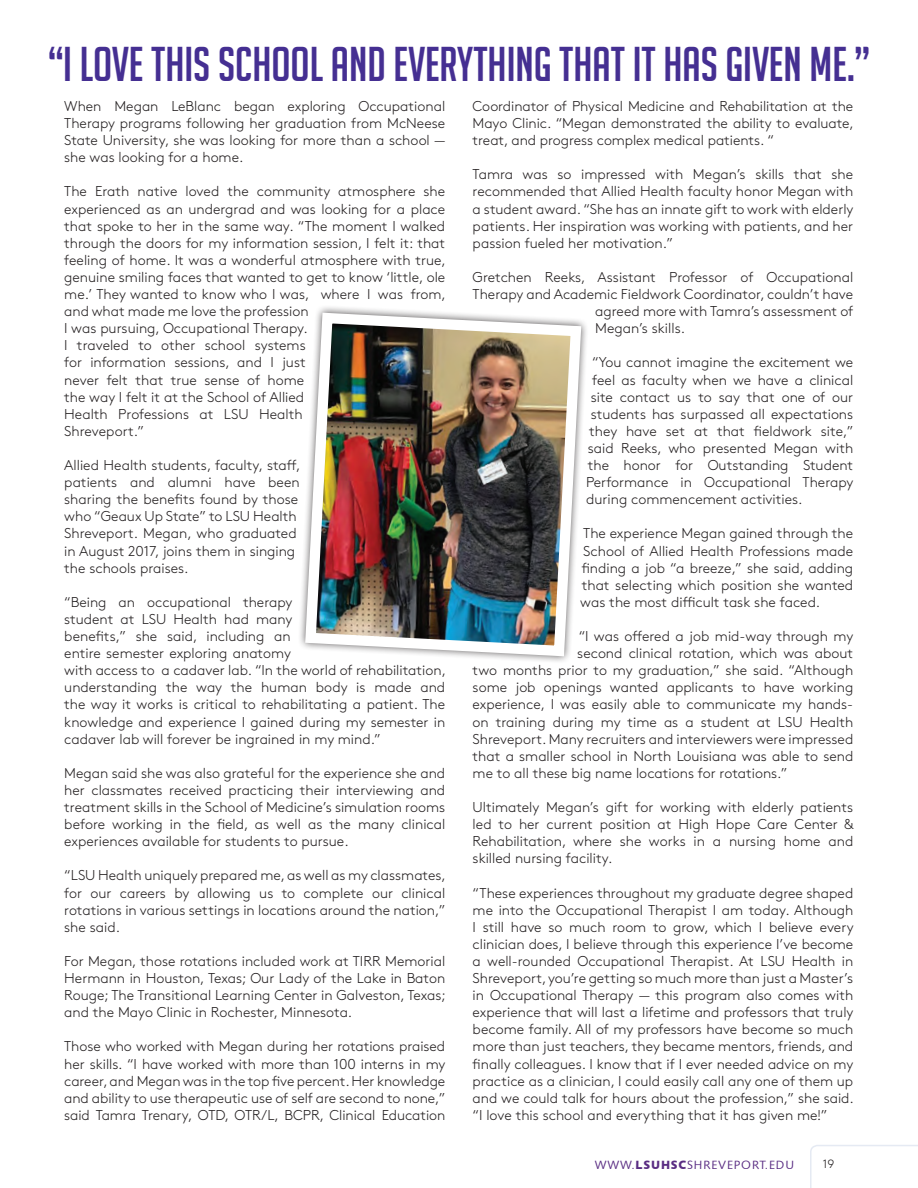
<style>
.page{position:relative;width:918px;height:1188px;background:#fff}
.page>*{position:absolute;margin:0;border:0;box-sizing:border-box;transform-origin:0 0}
.t1{font:47.7px "Big Noodle Titling";color:#452f92}
.t2{font:300 14.25px/17.1px "Brown Std";color:#231f20;text-align:justify}
.t3{font:12px "Humanist 531 BT Roman A";letter-spacing:.07em;color:#5a2d83}
.t4{font:300 12px "Brown Std";color:#231f20}
.s1{font-family:"Humanist 531 BT Black A"}
</style>
<div class="page">
<img style="left:300px;top:307px;width:286px;height:355px">
<svg style="left:810px;top:1145px;width:108px;height:43px"></svg>
<h1 class="t1" style="left:48px;top:38px;width:823px">“I LOVE THIS SCHOOL AND EVERYTHING THAT IT HAS GIVEN ME.”</h1>
<p class="t2" style="left:64px;top:98px;width:383px">When Megan LeBlanc began exploring Occupational Therapy programs following her graduation from McNeese State University, she was looking for more than a school — she was looking for a home.</p>
<p class="t2" style="left:64px;top:183px;width:383px;text-align:left">The Erath native loved the community atmosphere she experienced as an undergrad and was looking for a place that spoke to her in the same way. “The moment I walked through the doors for my information session, I felt it: that feeling of home. It was a wonderful atmosphere with true, genuine smiling faces that wanted to get to know ‘little, ole me.’ They wanted to know who I was, where I was from, and what made me love the profession<br>I was pursuing, Occupational Therapy.<br>I traveled to other school systems<br>for information sessions, and I just<br>never felt that true sense of home<br>the way I felt it at the School of Allied<br>Health Professions at LSU Health<br>Shreveport.”</p>
<p class="t2" style="left:64px;top:457px;width:238px;text-align:left">Allied Health students, faculty, staff, patients and alumni have been sharing the benefits found by those who “Geaux Up State” to LSU Health Shreveport. Megan, who graduated in August 2017, joins them in singing the schools praises.</p>
<p class="t2" style="left:64px;top:594px;width:383px;text-align:left">“Being an occupational therapy<br>student at LSU Health had many<br>benefits,” she said, including an<br>entire semester exploring anatomy<br>with access to a cadaver lab. “In the world of rehabilitation, understanding the way the human body is made and the way it works is critical to rehabilitating a patient. The knowledge and experience I gained during my semester in cadaver lab will forever be ingrained in my mind.”</p>
<p class="t2" style="left:64px;top:765px;width:383px">Megan said she was also grateful for the experience she and her classmates received practicing their interviewing and treatment skills in the School of Medicine’s simulation rooms before working in the field, as well as the many clinical experiences available for students to pursue.</p>
<p class="t2" style="left:64px;top:867px;width:383px">“LSU Health uniquely prepared me, as well as my classmates, for our careers by allowing us to complete our clinical rotations in various settings in locations around the nation,” she said.</p>
<p class="t2" style="left:64px;top:953px;width:383px">For Megan, those rotations included work at TIRR Memorial Hermann in Houston, Texas; Our Lady of the Lake in Baton Rouge; The Transitional Learning Center in Galveston, Texas; and the Mayo Clinic in Rochester, Minnesota.</p>
<p class="t2" style="left:64px;top:1038px;width:383px">Those who worked with Megan during her rotations praised her skills. “I have worked with more than 100 interns in my career, and Megan was in the top five percent. Her knowledge and ability to use therapeutic use of self are second to none,” said Tamra Trenary, OTD, OTR/L, BCPR, Clinical Education</p>
<p class="t2" style="left:473px;top:98px;width:383px">Coordinator of Physical Medicine and Rehabilitation at the Mayo Clinic. “Megan demonstrated the ability to evaluate, treat, and progress complex medical patients. “</p>
<p class="t2" style="left:473px;top:166px;width:382px">Tamra was so impressed with Megan’s skills that she recommended that Allied Health faculty honor Megan with a student award. “She has an innate gift to work with elderly patients. Her inspiration was working with patients, and her passion fueled her motivation.”</p>
<p class="t2" style="left:473px;top:269px;width:382px">Gretchen Reeks, Assistant Professor of Occupational</p>
<p class="t2" style="left:473px;top:286px;width:382px">Therapy and Academic Fieldwork Coordinator, couldn’t have</p>
<p class="t2" style="left:595px;top:303px;width:260px">agreed more with Tamra’s assessment of</p>
<p class="t2" style="left:595px;top:320px;width:91px">Megan’s skills.</p>
<p class="t2" style="left:592px;top:354px;width:263px">“You cannot imagine the excitement we</p>
<p class="t2" style="left:592px;top:371px;width:263px">feel as faculty when we have a clinical</p>
<p class="t2" style="left:591px;top:388px;width:264px">site contact us to say that one of our</p>
<p class="t2" style="left:591px;top:406px;width:264px">students has surpassed all expectations</p>
<p class="t2" style="left:589px;top:423px;width:265px">they have set at that fieldwork site,”</p>
<p class="t2" style="left:588px;top:440px;width:267px">said Reeks, who presented Megan with</p>
<p class="t2" style="left:588px;top:457px;width:267px">the honor for Outstanding Student</p>
<p class="t2" style="left:586px;top:474px;width:269px">Performance in Occupational Therapy</p>
<p class="t2" style="left:586px;top:491px;width:218px">during commencement activities.</p>
<p class="t2" style="left:580px;top:525px;width:275px">The experience Megan gained through the School of Allied Health Professions made finding a job “a breeze,” she said, adding that selecting which position she wanted was the most difficult task she faced.</p>
<p class="t2" style="left:579px;top:628px;width:276px">“I was offered a job mid-way through my</p>
<p class="t2" style="left:577px;top:645px;width:278px">second clinical rotation, which was about</p>
<p class="t2" style="left:473px;top:662px;width:382px">two months prior to my graduation,” she said. “Although</p>
<p class="t2" style="left:473px;top:679px;width:382px">some job openings wanted applicants to have working</p>
<p class="t2" style="left:473px;top:696px;width:382px">experience, I was easily able to communicate my hands-</p>
<p class="t2" style="left:473px;top:713px;width:382px">on training during my time as a student at LSU Health</p>
<p class="t2" style="left:473px;top:730px;width:382px">Shreveport. Many recruiters and interviewers were impressed</p>
<p class="t2" style="left:473px;top:748px;width:382px">that a smaller school in North Louisiana was able to send</p>
<p class="t2" style="left:473px;top:765px;width:316px">me to all these big name locations for rotations.”</p>
<p class="t2" style="left:473px;top:799px;width:382px">Ultimately Megan’s gift for working with elderly patients led to her current position at High Hope Care Center &amp; Rehabilitation, where she works in a nursing home and skilled nursing facility.</p>
<p class="t2" style="left:473px;top:884px;width:383px">“These experiences throughout my graduate degree shaped me into the Occupational Therapist I am today. Although I still have so much room to grow, which I believe every clinician does, I believe through this experience I’ve become a well-rounded Occupational Therapist. At LSU Health in Shreveport, you’re getting so much more than just a Master’s in Occupational Therapy — this program also comes with experience that will last a lifetime and professors that truly become family. All of my professors have become so much more than just teachers, they became mentors, friends, and finally colleagues. I know that if I ever needed advice on my practice as a clinician, I could easily call any one of them up and we could talk for hours about the profession,” she said. “I love this school and everything that it has given me!”</p>
<p class="t3" style="left:595px;top:1157px;width:201px">WWW.<span class="s1">LSUHSC</span>SHREVEPORT.EDU</p>
<p class="t4" style="left:823px;top:1157px;width:13px">19</p>
</div>
